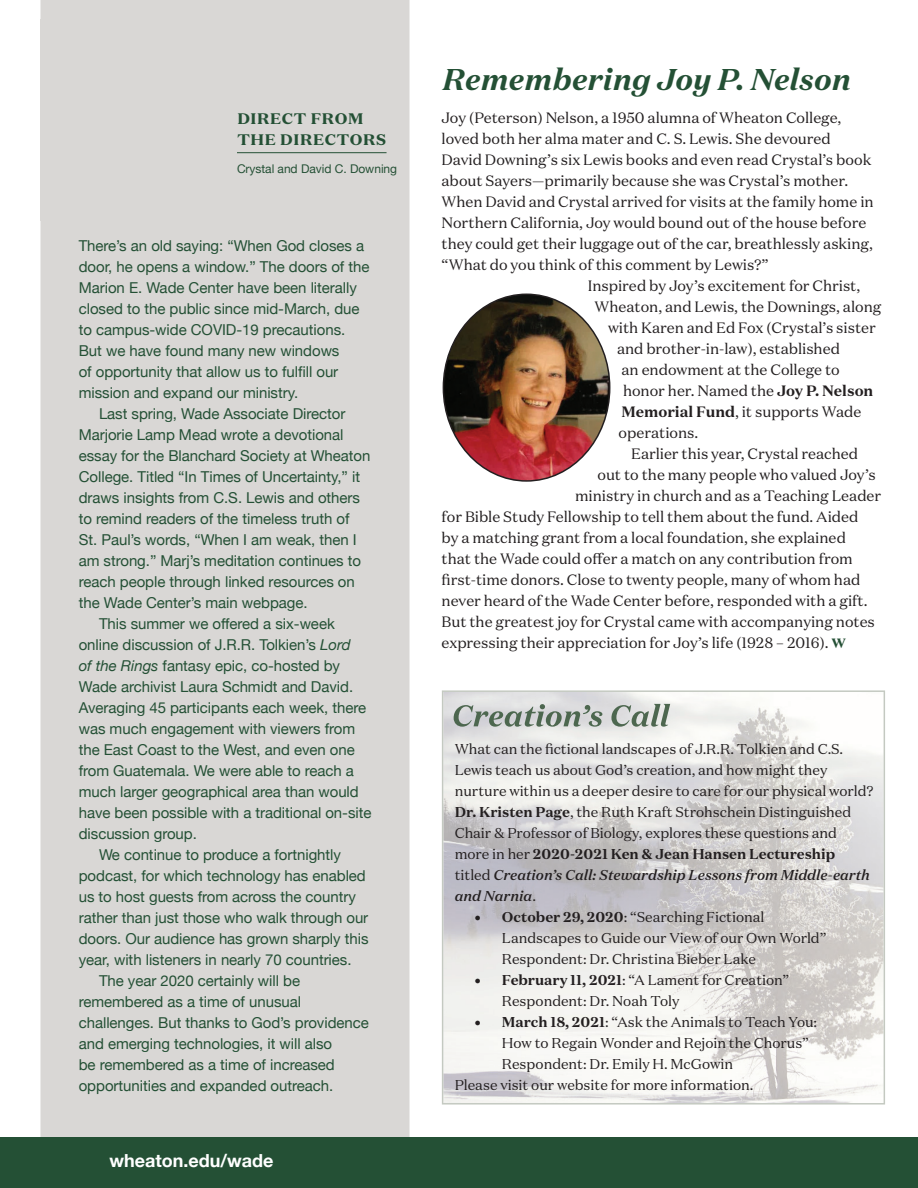
<style>
.page{position:relative;width:918px;height:1188px;background:#fff}
.page>*{position:absolute;margin:0;border:0;box-sizing:border-box;transform-origin:0 0}
.t1{font:italic 700 30px "Domaine Text";color:#245035}
.t2{font:700 18px/21px "Domaine Text";color:#245035}
.t3{font:700 18px "Helvetica Neue";color:#fff}
.t4{font:15px "Helvetica Neue";letter-spacing:-.005em;color:#245035}
.t5{font:15px "Domaine Text";letter-spacing:-.005em;color:#231f20}
.t6{font:14.25px/21px "Domaine Text";letter-spacing:-.005em;color:#231f20}
.t7{font:12px "Helvetica Neue";letter-spacing:-.005em;color:#245035}
.s1{font-style:italic}
.s2{font-weight:700}
.s3{font-weight:900;font-size:13.5px;color:#245035}
.s4{font-weight:500;font-style:italic}
</style>
<div class="page">
<div style="left:40px;top:0;width:370px;height:1137px;background:#d9d7d5"></div>
<div style="left:0;top:1137px;width:918px;height:51px;background:#245035"></div>
<div style="left:40px;top:19px;width:195px;height:201px;background:#d9d7d5"></div>
<hr style="left:237px;top:152px;width:150px;height:1px;background:#245035">
<svg style="left:442px;top:690px;width:443px;height:415px"></svg>
<img style="left:443px;top:294px;width:167px;height:187px">
<p class="t2" style="left:237px;top:107px;width:151px">DIRECT FROM<br>THE DIRECTORS</p>
<p class="t7" style="left:237px;top:162px;width:162px">Crystal and David C. Downing</p>
<p class="t4" style="left:79px;top:237px;width:287px">There’s an old saying: “When God closes a</p>
<p class="t4" style="left:79px;top:258px;width:292px">door, he opens a window.” The doors of the</p>
<p class="t4" style="left:79px;top:279px;width:280px">Marion E. Wade Center have been literally</p>
<p class="t4" style="left:79px;top:300px;width:282px">closed to the public since mid-March, due</p>
<p class="t4" style="left:79px;top:321px;width:268px">to campus-wide COVID-19 precautions.</p>
<p class="t4" style="left:79px;top:342px;width:262px">But we have found many new windows</p>
<p class="t4" style="left:79px;top:363px;width:261px">of opportunity that allow us to fulfill our</p>
<p class="t4" style="left:79px;top:384px;width:221px">mission and expand our ministry.</p>
<p class="t4" style="left:99px;top:405px;width:248px">Last spring, Wade Associate Director</p>
<p class="t4" style="left:79px;top:426px;width:266px">Marjorie Lamp Mead wrote a devotional</p>
<p class="t4" style="left:79px;top:447px;width:293px">essay for the Blanchard Society at Wheaton</p>
<p class="t4" style="left:79px;top:468px;width:283px">College. Titled “In Times of Uncertainty,” it</p>
<p class="t4" style="left:79px;top:489px;width:283px">draws insights from C.S. Lewis and others</p>
<p class="t4" style="left:79px;top:510px;width:272px">to remind readers of the timeless truth of</p>
<p class="t4" style="left:79px;top:531px;width:279px">St. Paul’s words, “When I am weak, then I</p>
<p class="t4" style="left:79px;top:552px;width:284px">am strong.” Marj’s meditation continues to</p>
<p class="t4" style="left:79px;top:573px;width:278px">reach people through linked resources on</p>
<p class="t4" style="left:79px;top:594px;width:230px">the Wade Center’s main webpage.</p>
<p class="t4" style="left:99px;top:615px;width:237px">This summer we offered a six-week</p>
<p class="t4" style="left:79px;top:636px;width:273px">online discussion of J.R.R. Tolkien’s <span class="s1">Lord</span></p>
<p class="t4" style="left:79px;top:657px;width:263px"><span class="s1">of the Rings</span> fantasy epic, co-hosted by</p>
<p class="t4" style="left:79px;top:678px;width:276px">Wade archivist Laura Schmidt and David.</p>
<p class="t4" style="left:79px;top:699px;width:289px">Averaging 45 participants each week, there</p>
<p class="t4" style="left:79px;top:720px;width:278px">was much engagement with viewers from</p>
<p class="t4" style="left:79px;top:741px;width:278px">the East Coast to the West, and even one</p>
<p class="t4" style="left:79px;top:762px;width:277px">from Guatemala. We were able to reach a</p>
<p class="t4" style="left:79px;top:783px;width:282px">much larger geographical area than would</p>
<p class="t4" style="left:79px;top:804px;width:294px">have been possible with a traditional on-site</p>
<p class="t4" style="left:79px;top:825px;width:120px">discussion group.</p>
<p class="t4" style="left:99px;top:846px;width:244px">We continue to produce a fortnightly</p>
<p class="t4" style="left:79px;top:867px;width:289px">podcast, for which technology has enabled</p>
<p class="t4" style="left:79px;top:888px;width:279px">us to host guests from across the country</p>
<p class="t4" style="left:79px;top:909px;width:291px">rather than just those who walk through our</p>
<p class="t4" style="left:79px;top:930px;width:291px">doors. Our audience has grown sharply this</p>
<p class="t4" style="left:79px;top:951px;width:274px">year, with listeners in nearly 70 countries.</p>
<p class="t4" style="left:99px;top:972px;width:203px">The year 2020 certainly will be</p>
<p class="t4" style="left:79px;top:993px;width:224px">remembered as a time of unusual</p>
<p class="t4" style="left:79px;top:1014px;width:292px">challenges. But thanks to God’s providence</p>
<p class="t4" style="left:79px;top:1035px;width:255px">and emerging technologies, it will also</p>
<p class="t4" style="left:79px;top:1056px;width:258px">be remembered as a time of increased</p>
<p class="t4" style="left:79px;top:1077px;width:256px">opportunities and expanded outreach.</p>
<p class="t3" style="left:110px;top:1150px;width:165px">wheaton.edu/wade</p>
<h1 class="t1" style="left:443px;top:60px;width:410px">Remembering Joy P. Nelson</h1>
<p class="t5" style="left:442px;top:108px;width:401px">Joy (Peterson) Nelson, a 1950 alumna of Wheaton College,</p>
<p class="t5" style="left:442px;top:129px;width:391px">loved both her alma mater and C. S. Lewis. She devoured</p>
<p class="t5" style="left:442px;top:150px;width:431px">David Downing’s six Lewis books and even read Crystal’s book</p>
<p class="t5" style="left:442px;top:171px;width:408px">about Sayers—primarily because she was Crystal’s mother.</p>
<p class="t5" style="left:442px;top:192px;width:434px">When David and Crystal arrived for visits at the family home in</p>
<p class="t5" style="left:442px;top:213px;width:426px">Northern California, Joy would bound out of the house before</p>
<p class="t5" style="left:442px;top:234px;width:433px">they could get their luggage out of the car, breathlessly asking,</p>
<p class="t5" style="left:442px;top:255px;width:329px">“What do you think of this comment by Lewis?”</p>
<p class="t5" style="left:588px;top:276px;width:274px">Inspired by Joy’s excitement for Christ,</p>
<p class="t5" style="left:595px;top:297px;width:288px">Wheaton, and Lewis, the Downings, along</p>
<p class="t5" style="left:608px;top:318px;width:269px">with Karen and Ed Fox (Crystal’s sister</p>
<p class="t5" style="left:617px;top:339px;width:224px">and brother-in-law), established</p>
<p class="t5" style="left:622px;top:360px;width:220px">an endowment at the College to</p>
<p class="t5" style="left:623px;top:381px;width:252px">honor her. Named the <span class="s2">Joy P. Nelson</span></p>
<p class="t5" style="left:622px;top:402px;width:241px"><span class="s2">Memorial Fund</span>, it supports Wade</p>
<p class="t5" style="left:619px;top:423px;width:81px">operations.</p>
<p class="t5" style="left:631px;top:444px;width:228px">Earlier this year, Crystal reached</p>
<p class="t5" style="left:598px;top:465px;width:280px">out to the many people who valued Joy’s</p>
<p class="t5" style="left:575px;top:486px;width:308px">ministry in church and as a Teaching Leader</p>
<p class="t5" style="left:442px;top:507px;width:418px">for Bible Study Fellowship to tell them about the fund. Aided</p>
<p class="t5" style="left:442px;top:528px;width:406px">by a matching grant from a local foundation, she explained</p>
<p class="t5" style="left:442px;top:549px;width:413px">that the Wade could offer a match on any contribution from</p>
<p class="t5" style="left:442px;top:570px;width:420px">first-time donors. Close to twenty people, many of whom had</p>
<p class="t5" style="left:442px;top:591px;width:428px">never heard of the Wade Center before, responded with a gift.</p>
<p class="t5" style="left:442px;top:612px;width:435px">But the greatest joy for Crystal came with accompanying notes</p>
<p class="t5" style="left:442px;top:633px;width:406px">expressing their appreciation for Joy’s life (1928 – 2016). <span class="s3">W</span></p>
<p class="t6" style="left:455px;top:739px;width:420px">What can the fictional landscapes of J.R.R. Tolkien and C.S.<br>Lewis teach us about God’s creation, and how might they nurture within us a deeper desire to care for our physical world?<br><span class="s2">Dr. Kristen Page</span>, the Ruth Kraft Strohschein Distinguished Chair &amp; Professor of Biology, explores these questions and more in her <span class="s2">2020-2021 Ken &amp; Jean Hansen Lectureship </span>titled <span class="s4">Creation’s Call: Stewardship Lessons from Middle-earth and Narnia</span>.</p>
<p class="t6" style="left:502px;top:907px;width:326px;text-indent:-27px"><span class="s2">• October 29, 2020</span>: “Searching Fictional<br>Landscapes to Guide our View of our Own World”<br>Respondent: Dr. Christina Bieber Lake</p>
<p class="t6" style="left:502px;top:970px;width:289px;text-indent:-27px"><span class="s2">• February 11, 2021</span>: “A Lament for Creation”<br>Respondent: Dr. Noah Toly</p>
<p class="t6" style="left:475px;top:1012px;width:344px"><span class="s2">• March 18, 2021</span>: “Ask the Animals to Teach You:</p>
<p class="t6" style="left:502px;top:1033px;width:309px">How to Regain Wonder and Rejoin the Chorus”</p>
<p class="t6" style="left:502px;top:1054px;width:233px">Respondent: Dr. Emily H. McGowin</p>
<p class="t6" style="left:455px;top:1075px;width:300px">Please visit our website for more information.</p>
</div>
